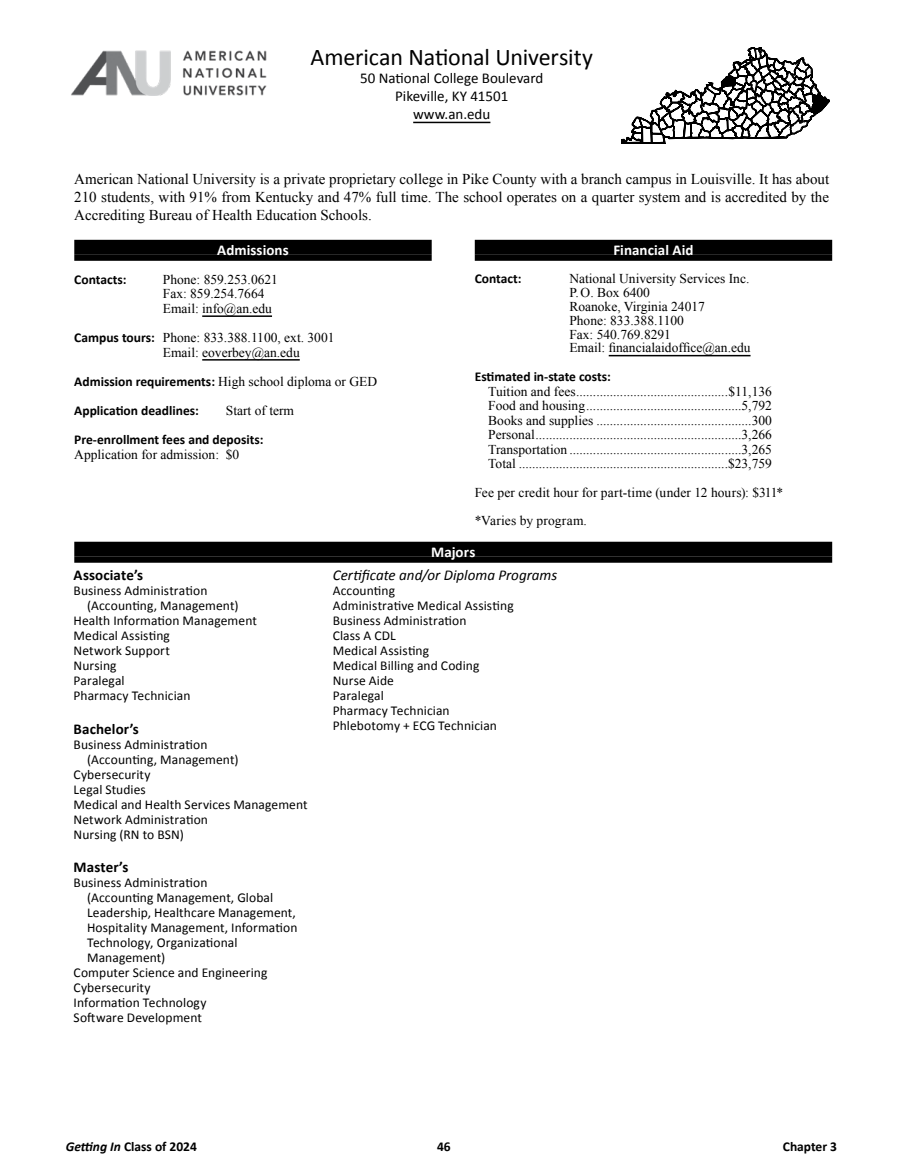
<style>
.page{position:relative;width:905px;height:1175px;background:#fff}
.page>*{position:absolute;margin:0;border:0;box-sizing:border-box;transform-origin:0 0}
.t1{font:24px "Calibri";letter-spacing:-.005em;color:#000}
.t2{font:15px/18px "Times New Roman";color:#000;text-align:justify}
.t3{font:15px/18px "Calibri";color:#000;text-align:center}
.t4{font:italic 15px "Calibri";color:#000}
.t5{font:700 15px "Calibri";letter-spacing:.005em;color:#000}
.t6{font:700 15px "Calibri";letter-spacing:.005em;color:#fff}
.t7{font:13.5px/14.5px "Times New Roman";color:#000}
.t8{font:13.5px/15px "Calibri";letter-spacing:.005em;color:#000}
.t9{font:700 13.5px/29.1px "Calibri";color:#000}
.s1{font-family:"Calibri";font-weight:700}
.s2{font-family:"Times New Roman";font-weight:400}
.s3{font-style:italic}
</style>
<div class="page">
<div style="left:74px;top:240px;width:357px;height:15px;background:#000"></div>
<div style="left:74px;top:255px;width:357px;height:6px;background:#000"></div>
<hr style="left:202px;top:315px;width:70px;height:2px;background:#000">
<hr style="left:202px;top:359px;width:98px;height:1px;background:#000">
<hr style="left:413px;top:122px;width:77px;height:1px;background:#000">
<div style="left:475px;top:240px;width:357px;height:15px;background:#000"></div>
<div style="left:475px;top:255px;width:357px;height:6px;background:#000"></div>
<hr style="left:608px;top:355px;width:142px;height:1px;background:#000">
<svg style="left:621px;top:47px;width:208px;height:97px"></svg>
<div style="left:74px;top:542px;width:758px;height:14px;background:#000"></div>
<div style="left:74px;top:556px;width:758px;height:6px;background:#000"></div>
<img style="left:71px;top:50px;width:196px;height:45px">
<h1 class="t1" style="left:310px;top:42px;width:284px">American National University</h1>
<p class="t3" style="left:360px;top:69px;width:184px">50 National College Boulevard<br>Pikeville, KY 41501 www.an.edu</p>
<p class="t2" style="left:74px;top:169px;width:756px">American National University is a private proprietary college in Pike County with a branch campus in Louisville. It has about 210 students, with 91% from Kentucky and 47% full time. The school operates on a quarter system and is accredited by the Accrediting Bureau of Health Education Schools.</p>
<p class="t6" style="left:217px;top:240px;width:73px">Admissions</p>
<p class="t9" style="left:74px;top:264px;width:54px">Contacts:</p>
<p class="t7" style="left:163px;top:272px;width:117px">Phone: 859.253.0621<br>Fax: 859.254.7664<br>Email: info@an.edu</p>
<p class="t7" style="left:163px;top:330px;width:173px;text-indent:-88px"><span class="s1">Campus tours:</span> Phone: 833.388.1100, ext. 3001<br>Email: eoverbey@an.edu</p>
<p class="t9" style="left:74px;top:366px;width:304px">Admission requirements: <span class="s2">High school diploma or GED<br></span>Application deadlines:</p>
<p class="t7" style="left:226px;top:403px;width:70px">Start of term</p>
<p class="t9" style="left:74px;top:424px;width:191px">Pre-enrollment fees and deposits:</p>
<p class="t7" style="left:74px;top:446px;width:166px">Application for admission: $0</p>
<p class="t6" style="left:613px;top:240px;width:82px">Financial Aid</p>
<p class="t9" style="left:475px;top:263px;width:48px">Contact:</p>
<p class="t7" style="left:569px;top:271px;width:183px;line-height:14px">National University Services Inc.<br>P. O. Box 6400<br>Roanoke, Virginia 24017<br>Phone: 833.388.1100<br>Fax: 540.769.8291<br>Email: financialaidoffice@an.edu</p>
<p class="t9" style="left:475px;top:361px;width:138px">Estimated in-state costs:</p>
<p class="t7" style="left:488px;top:383px;width:285px;text-align:justify">Tuition and fees.............................................$11,136<br>Food and housing..............................................5,792<br>Books and supplies ..............................................300<br>Personal.............................................................3,266<br>Transportation ...................................................3,265<br>Total ..............................................................$23,759</p>
<p class="t7" style="left:475px;top:479px;width:310px;line-height:27.9px">Fee per credit hour for part-time (under 12 hours): $311* *Varies by program.</p>
<p class="t6" style="left:431px;top:542px;width:46px">Majors</p>
<p class="t5" style="left:74px;top:566px;width:71px">Associate’s</p>
<p class="t8" style="left:74px;top:583px;width:135px">Business Administration</p>
<p class="t8" style="left:87px;top:598px;width:153px">(Accounting, Management)</p>
<p class="t8" style="left:74px;top:613px;width:185px">Health Information Management</p>
<p class="t8" style="left:74px;top:628px;width:98px">Medical Assisting</p>
<p class="t8" style="left:74px;top:643px;width:98px">Network Support</p>
<p class="t8" style="left:74px;top:658px;width:44px">Nursing</p>
<p class="t8" style="left:74px;top:673px;width:53px">Paralegal</p>
<p class="t8" style="left:74px;top:688px;width:118px">Pharmacy Technician</p>
<p class="t5" style="left:74px;top:719px;width:67px">Bachelor’s</p>
<p class="t8" style="left:74px;top:736px;width:135px">Business Administration</p>
<p class="t8" style="left:87px;top:751px;width:153px">(Accounting, Management)</p>
<p class="t8" style="left:74px;top:766px;width:79px">Cybersecurity</p>
<p class="t8" style="left:74px;top:781px;width:74px">Legal Studies</p>
<p class="t8" style="left:74px;top:796px;width:235px">Medical and Health Services Management</p>
<p class="t8" style="left:74px;top:811px;width:136px">Network Administration</p>
<p class="t8" style="left:74px;top:826px;width:112px">Nursing (RN to BSN)</p>
<p class="t5" style="left:74px;top:857px;width:56px">Master’s</p>
<p class="t8" style="left:74px;top:874px;width:135px">Business Administration</p>
<p class="t8" style="left:87px;top:889px;width:188px">(Accounting Management, Global</p>
<p class="t8" style="left:87px;top:904px;width:210px">Leadership, Healthcare Management,</p>
<p class="t8" style="left:87px;top:919px;width:212px">Hospitality Management, Information</p>
<p class="t8" style="left:87px;top:934px;width:152px">Technology, Organizational</p>
<p class="t8" style="left:87px;top:949px;width:80px">Management)</p>
<p class="t8" style="left:74px;top:964px;width:195px">Computer Science and Engineering</p>
<p class="t8" style="left:74px;top:979px;width:79px">Cybersecurity</p>
<p class="t8" style="left:74px;top:994px;width:134px">Information Technology</p>
<p class="t8" style="left:74px;top:1009px;width:130px">Software Development</p>
<p class="t4" style="left:333px;top:566px;width:226px">Certificate and/or Diploma Programs</p>
<p class="t8" style="left:333px;top:583px;width:182px">Accounting<br>Administrative Medical Assisting<br>Business Administration<br>Class A CDL<br>Medical Assisting<br>Medical Billing and Coding<br>Nurse Aide<br>Paralegal<br>Pharmacy Technician<br>Phlebotomy + ECG Technician</p>
<p class="t9" style="left:66px;top:1131px;width:133px"><span class="s3">Getting In</span> Class of 2024</p>
<p class="t9" style="left:437px;top:1131px;width:15px">46</p>
<p class="t9" style="left:782px;top:1131px;width:56px">Chapter 3</p>
</div>
